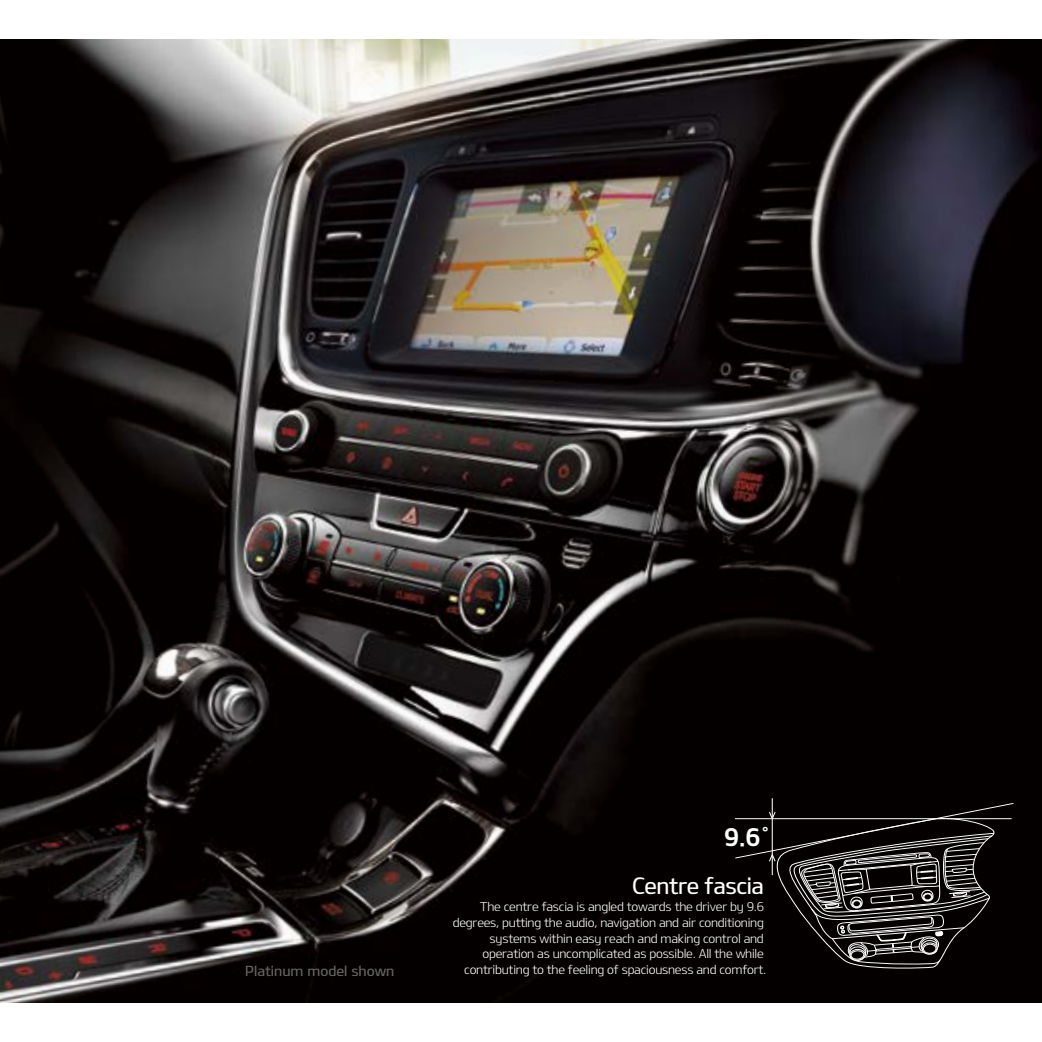
<style>
.page{position:relative;width:1042px;height:1042px;background:#fff}
.page>*{position:absolute;margin:0;border:0;box-sizing:border-box;transform-origin:0 0}
.t1{font:24.5px "KIAB";color:#fff}
.t2{font:22.75px "KIAM";letter-spacing:-.02em;color:#fff}
.t3{font:14px "KIAM";color:#666565}
.t4{font:12.25px/15.8px "KIAL";letter-spacing:-.02em;color:#fff;text-align:right}
.s1{font-family:"KIAL";font-size:32.38px}
</style>
<div class="page">
<img style="left:0;top:40px;width:1042px;height:962px">
<hr style="left:772px;top:798px;width:1px;height:77px;background:#fff">
<svg style="left:735px;top:803px;width:279px;height:167px;background:#242121"></svg>
<p class="t3" style="left:245px;top:964px;width:151px">Platinum model shown</p>
<h1 class="t1" style="left:724px;top:823px;width:48px">9.6<span class="s1">˚</span></h1>
<h2 class="t2" style="left:632px;top:873px;width:133px">Centre fascia</h2>
<p class="t4" style="left:453px;top:899px;width:315px">The centre fascia is angled towards the driver by 9.6 degrees, putting the audio, navigation and air conditioning systems within easy reach and making control and operation as uncomplicated as possible. All the while contributing to the feeling of spaciousness and comfort.</p>
</div>
